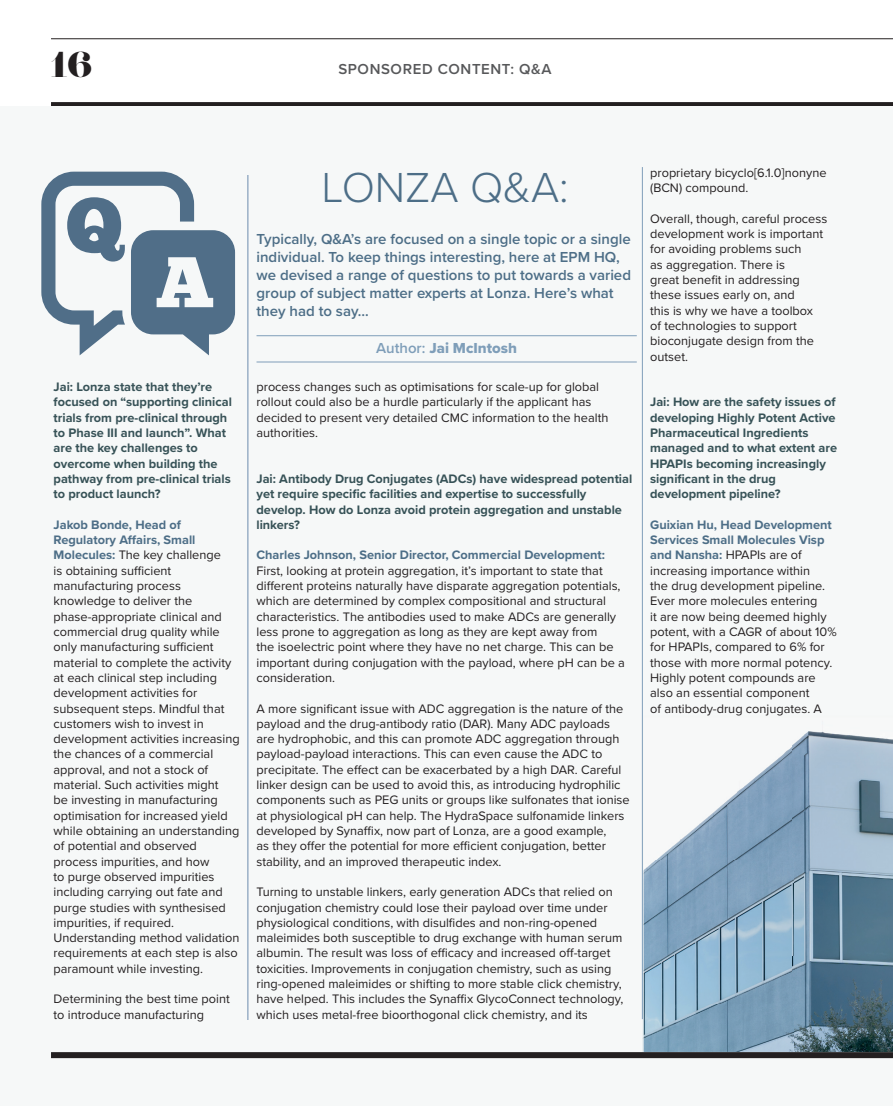
<style>
.page{position:relative;width:893px;height:1106px;background:#fff}
.page>*{position:absolute;margin:0;border:0;box-sizing:border-box;transform-origin:0 0}
.t1{font:300 43.5px "Proxima Nova";color:#4d6e87}
.t2{font:36px "Lust Didone";color:#231f20}
.t3{font:600 15px/18px "Proxima Nova";color:#4d6e87}
.t4{font:600 15px "Proxima Nova";letter-spacing:.04em;color:#57585a}
.t5{font:15px "Proxima Nova Extrabld";color:#7f9eb9}
.t6{font:12.75px/15.3px "Proxima Nova";color:#231f20}
.t7{font:700 12.75px/15.3px "Proxima Nova";color:#375257}
.t8{font:700 12.75px "Proxima Nova";color:#4d6e87}
.s1{font-weight:700;color:#4d6e87}
.s2{font-family:"Proxima Nova";font-weight:600}
</style>
<div class="page">
<hr style="left:51px;top:38px;width:842px;height:1px;background:#231f20">
<svg style="left:51px;top:102px;width:842px;height:4px;fill:#231f20"></svg>
<div style="left:0;top:107px;width:893px;height:999px;background:#f6f8f8"></div>
<svg style="left:41px;top:172px;width:194px;height:183px"></svg>
<hr style="left:247px;top:176px;width:1px;height:843px;background:#a2b6ca">
<svg style="left:642px;top:731px;width:251px;height:321px"></svg>
<div style="left:51px;top:1052px;width:842px;height:6px;background:#231f20"></div>
<hr style="left:256px;top:335px;width:381px;height:1px;background:#7f9eb9">
<hr style="left:256px;top:361px;width:381px;height:1px;background:#7f9eb9">
<hr style="left:642px;top:167px;width:1px;height:852px;background:#7f9eb9">
<h2 class="t2" style="left:51px;top:42px;width:43px">16</h2>
<p class="t4" style="left:338px;top:57px;width:215px">SPONSORED CONTENT: Q&amp;A</p>
<p class="t7" style="left:54px;top:379px;width:180px">Jai: Lonza state that they’re focused on “supporting clinical trials from pre-clinical through to Phase III and launch”. What are the key challenges to overcome when building the pathway from pre-clinical trials to product launch?</p>
<p class="t6" style="left:54px;top:516px;width:188px"><span class="s1">Jakob Bonde, Head of<br>Regulatory Affairs, Small<br>Molecules:</span> The key challenge<br>is obtaining sufficient manufacturing process knowledge to deliver the phase-appropriate clinical and commercial drug quality while only manufacturing sufficient material to complete the activity at each clinical step including development activities for subsequent steps. Mindful that customers wish to invest in development activities increasing the chances of a commercial approval, and not a stock of material. Such activities might<br>be investing in manufacturing optimisation for increased yield while obtaining an understanding of potential and observed process impurities, and how<br>to purge observed impurities including carrying out fate and purge studies with synthesised impurities, if required.<br>Understanding method validation requirements at each step is also paramount while investing.</p>
<p class="t6" style="left:54px;top:990px;width:178px">Determining the best time point to introduce manufacturing</p>
<h1 class="t1" style="left:321px;top:155px;width:249px">LONZA Q&amp;A:</h1>
<p class="t3" style="left:256px;top:229px;width:376px">Typically, Q&amp;A’s are focused on a single topic or a single individual. To keep things interesting, here at EPM HQ, we devised a range of questions to put towards a varied group of subject matter experts at Lonza. Here’s what they had to say…</p>
<p class="t5" style="left:376px;top:337px;width:142px"><span class="s2">Author:</span> Jai McIntosh</p>
<p class="t6" style="left:256px;top:378px;width:353px">process changes such as optimisations for scale-up for global rollout could also be a hurdle particularly if the applicant has decided to present very detailed CMC information to the health authorities.</p>
<p class="t7" style="left:256px;top:471px;width:377px">Jai: Antibody Drug Conjugates (ADCs) have widespread potential yet require specific facilities and expertise to successfully develop. How do Lonza avoid protein aggregation and unstable linkers?</p>
<p class="t8" style="left:256px;top:545px;width:350px">Charles Johnson, Senior Director, Commercial Development:</p>
<p class="t6" style="left:256px;top:562px;width:370px">First, looking at protein aggregation, it’s important to state that different proteins naturally have disparate aggregation potentials, which are determined by complex compositional and structural characteristics. The antibodies used to make ADCs are generally less prone to aggregation as long as they are kept away from<br>the isoelectric point where they have no net charge. This can be important during conjugation with the payload, where pH can be a consideration.</p>
<p class="t6" style="left:256px;top:700px;width:375px">A more significant issue with ADC aggregation is the nature of the payload and the drug-antibody ratio (DAR). Many ADC payloads are hydrophobic, and this can promote ADC aggregation through payload-payload interactions. This can even cause the ADC to precipitate. The effect can be exacerbated by a high DAR. Careful linker design can be used to avoid this, as introducing hydrophilic components such as PEG units or groups like sulfonates that ionise at physiological pH can help. The HydraSpace sulfonamide linkers developed by Synaffix, now part of Lonza, are a good example,<br>as they offer the potential for more efficient conjugation, better stability, and an improved therapeutic index.</p>
<p class="t6" style="left:256px;top:883px;width:368px">Turning to unstable linkers, early generation ADCs that relied on conjugation chemistry could lose their payload over time under physiological conditions, with disulfides and non-ring-opened maleimides both susceptible to drug exchange with human serum albumin. The result was loss of efficacy and increased off-target toxicities. Improvements in conjugation chemistry, such as using ring-opened maleimides or shifting to more stable click chemistry, have helped. This includes the Synaffix GlycoConnect technology, which uses metal-free bioorthogonal click chemistry, and its</p>
<p class="t6" style="left:650px;top:164px;width:178px">proprietary bicyclo[6.1.0]nonyne (BCN) compound.</p>
<p class="t6" style="left:650px;top:210px;width:179px">Overall, though, careful process development work is important for avoiding problems such<br>as aggregation. There is<br>great benefit in addressing these issues early on, and<br>this is why we have a toolbox<br>of technologies to support bioconjugate design from the outset.</p>
<p class="t7" style="left:650px;top:394px;width:188px">Jai: How are the safety issues of developing Highly Potent Active<br>Pharmaceutical Ingredients managed and to what extent are<br>HPAPIs becoming increasingly significant in the drug development pipeline?</p>
<p class="t6" style="left:650px;top:516px;width:188px"><span class="s1">Guixian Hu, Head Development<br>Services Small Molecules Visp and Nansha:</span> HPAPIs are of increasing importance within<br>the drug development pipeline.<br>Ever more molecules entering<br>it are now being deemed highly potent, with a CAGR of about 10% for HPAPIs, compared to 6% for those with more normal potency.<br>Highly potent compounds are also an essential component<br>of antibody-drug conjugates. A</p>
</div>
